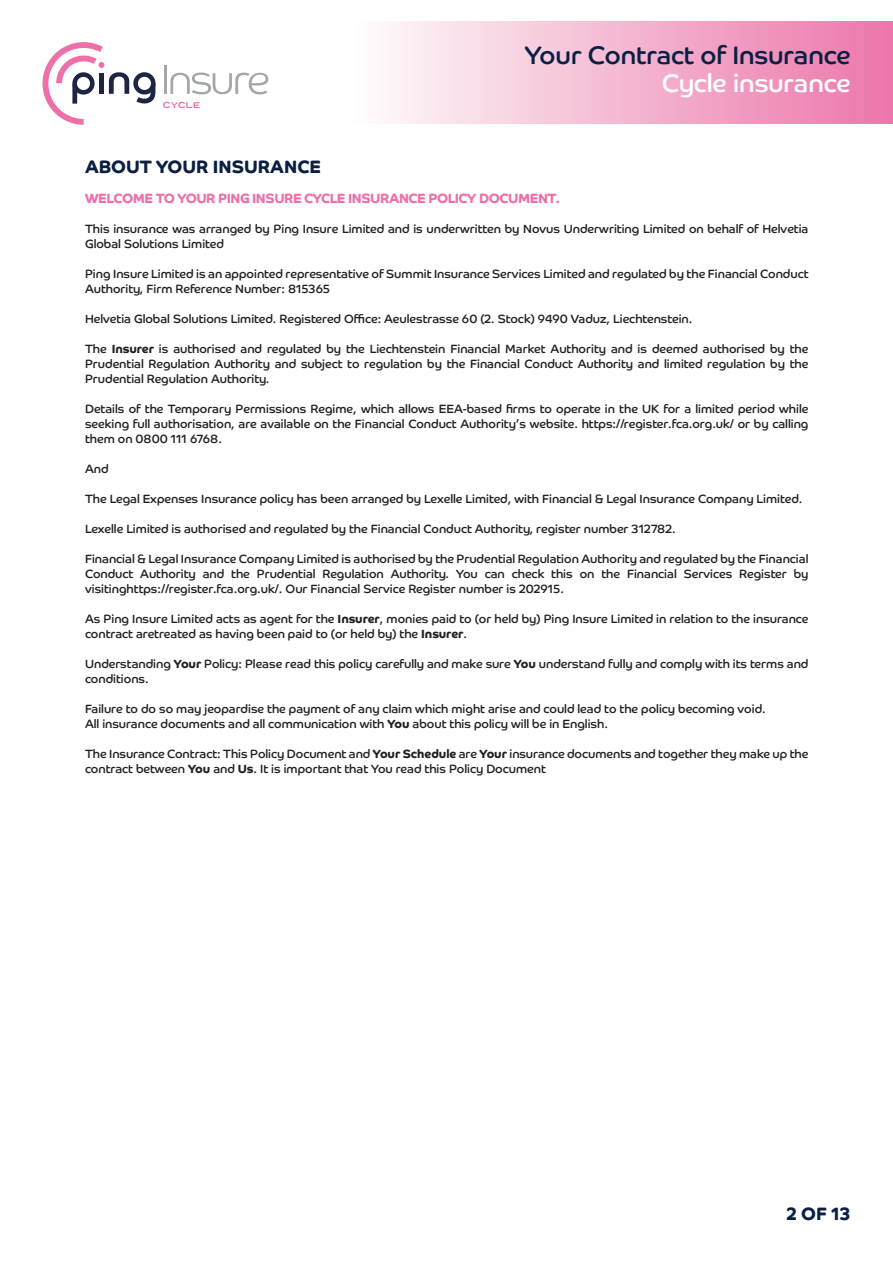
<style>
.page{position:relative;width:893px;height:1263px;background:#fff}
.page>*{position:absolute;margin:0;border:0;box-sizing:border-box;transform-origin:0 0}
.t1{font:25.5px "Co Headline";color:#0b1f42}
.t2{font:25.5px "Co Headline";color:#fff}
.t3{font:700 18px "Co Headline";color:#0b1f42}
.t4{font:700 13.5px "Co Headline";letter-spacing:-.03em;color:#ed70a8}
.t5{font:12px/15px "Co Headline";color:#231f20}
.s1{font-weight:700}
</style>
<div class="page">
<div style="left:351px;top:21px;width:542px;height:102px;background:linear-gradient(to right,#fefdfd,#ec75a9)"></div>
<svg style="left:43px;top:42px;width:113px;height:83px"></svg>
<hr style="left:164px;top:65px;width:2px;height:29px;background:#a3a7a8">
<svg style="left:170px;top:72px;width:98px;height:23px"></svg>
<svg style="left:163px;top:102px;width:37px;height:6px"></svg>
<h1 class="t1" style="left:525px;top:40px;width:327px">Your Contract of Insurance</h1>
<h1 class="t2" style="left:662px;top:68px;width:190px">Cycle insurance</h1>
<h2 class="t3" style="left:85px;top:156px;width:237px">ABOUT YOUR INSURANCE</h2>
<p class="t4" style="left:85px;top:190px;width:477px">WELCOME TO YOUR PING INSURE CYCLE INSURANCE POLICY DOCUMENT.</p>
<p class="t5" style="left:85px;top:221px;width:725px">This insurance was arranged by Ping Insure Limited and is underwritten by Novus Underwriting Limited on behalf of Helvetia<br>Global Solutions Limited</p>
<p class="t5" style="left:85px;top:266px;width:725px">Ping Insure Limited is an appointed representative of Summit Insurance Services Limited and regulated by the Financial Conduct<br>Authority, Firm Reference Number: 815365</p>
<p class="t5" style="left:85px;top:311px;width:609px">Helvetia Global Solutions Limited. Registered Office: Aeulestrasse 60 (2. Stock) 9490 Vaduz, Liechtenstein.</p>
<p class="t5" style="left:85px;top:341px;width:725px;text-align:justify">The <span class="s1">Insurer</span> is authorised and regulated by the Liechtenstein Financial Market Authority and is deemed authorised by the Prudential Regulation Authority and subject to regulation by the Financial Conduct Authority and limited regulation by the Prudential Regulation Authority.</p>
<p class="t5" style="left:85px;top:401px;width:725px;text-align:justify">Details of the Temporary Permissions Regime, which allows EEA-based firms to operate in the UK for a limited period while seeking full authorisation, are available on the Financial Conduct Authority’s website. https://register.fca.org.uk/ or by calling them on 0800 111 6768.</p>
<p class="t5" style="left:85px;top:461px;width:25px">And</p>
<p class="t5" style="left:85px;top:491px;width:719px">The Legal Expenses Insurance policy has been arranged by Lexelle Limited, with Financial &amp; Legal Insurance Company Limited.</p>
<p class="t5" style="left:85px;top:521px;width:592px">Lexelle Limited is authorised and regulated by the Financial Conduct Authority, register number 312782.</p>
<p class="t5" style="left:85px;top:551px;width:725px;text-align:justify">Financial &amp; Legal Insurance Company Limited is authorised by the Prudential Regulation Authority and regulated by the Financial Conduct Authority and the Prudential Regulation Authority. You can check this on the Financial Services Register by visitinghttps://register.fca.org.uk/. Our Financial Service Register number is 202915.</p>
<p class="t5" style="left:85px;top:611px;width:725px">As Ping Insure Limited acts as agent for the <span class="s1">Insurer</span>, monies paid to (or held by) Ping Insure Limited in relation to the insurance contract aretreated as having been paid to (or held by) the <span class="s1">Insurer</span>.</p>
<p class="t5" style="left:85px;top:656px;width:725px">Understanding <span class="s1">Your</span> Policy: Please read this policy carefully and make sure <span class="s1">You</span> understand fully and comply with its terms and conditions.</p>
<p class="t5" style="left:85px;top:701px;width:682px">Failure to do so may jeopardise the payment of any claim which might arise and could lead to the policy becoming void.<br>All insurance documents and all communication with <span class="s1">You</span> about this policy will be in English.</p>
<p class="t5" style="left:85px;top:746px;width:725px">The Insurance Contract: This Policy Document and <span class="s1">Your Schedule</span> are <span class="s1">Your</span> insurance documents and together they make up the contract between <span class="s1">You</span> and <span class="s1">Us</span>. It is important that You read this Policy Document</p>
<h2 class="t3" style="left:787px;top:1204px;width:65px">2 OF 13</h2>
</div>
